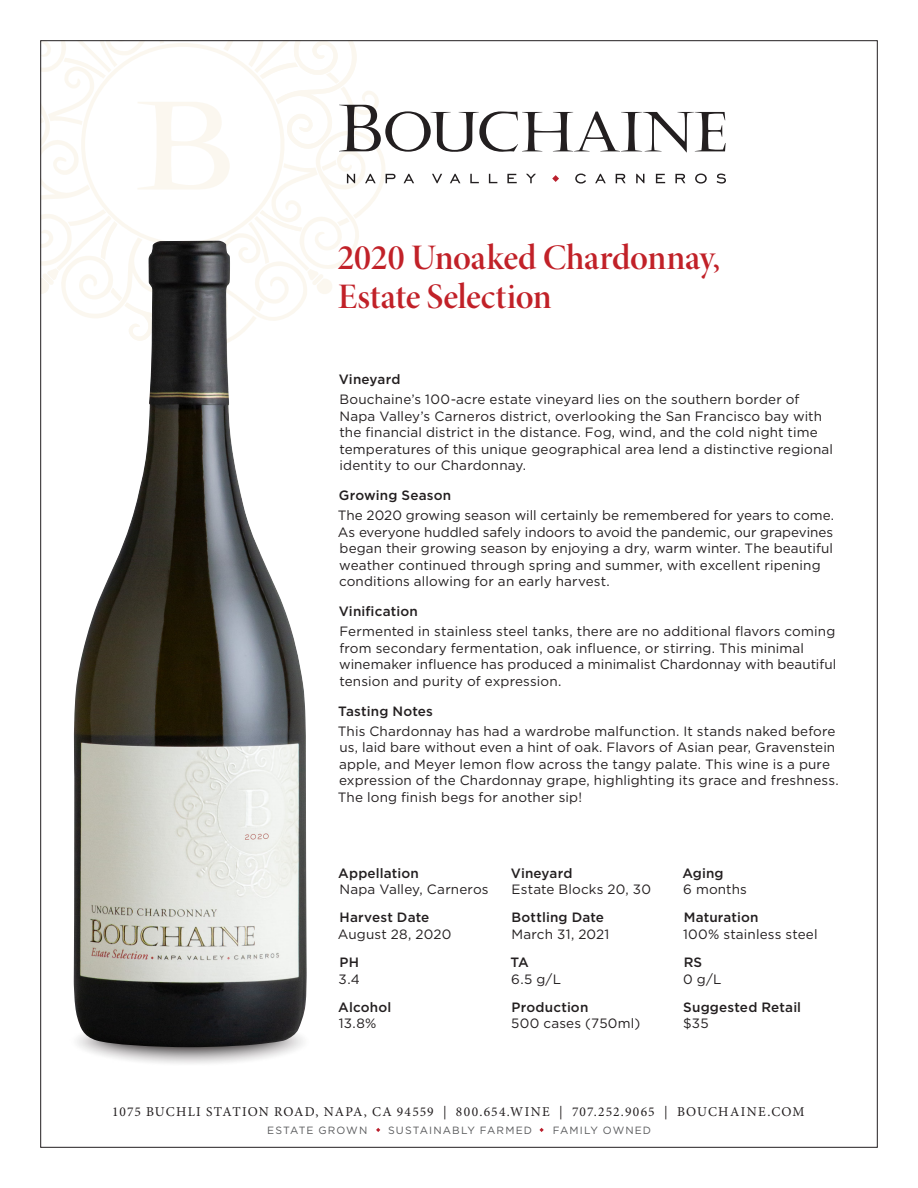
<style>
.page{position:relative;width:918px;height:1188px;background:#fff}
.page>*{position:absolute;margin:0;border:0;box-sizing:border-box;transform-origin:0 0}
.t1{font:36px/39px "Minion Pro Semibold Disp";letter-spacing:-.01em;color:#c12128}
.t2{font:13.5px/16.5px "Gotham";letter-spacing:.01em;color:#231f20}
.t3{font:500 13.5px "Gotham";letter-spacing:.01em;color:#231f20}
.t4{font:13.5px "Minion Pro";letter-spacing:.09em;color:#231f20}
.t5{font:10.5px "Gotham";letter-spacing:.105em;color:#58595b}
</style>
<div class="page">
<img style="left:81px;top:1047px;width:218px;height:17px">
<img style="left:74px;top:347px;width:233px;height:700px">
<svg style="left:42px;top:42px;width:684px;height:305px"></svg>
<svg style="left:376px;top:1128px;width:4px;height:4px"></svg>
<svg style="left:539px;top:1128px;width:5px;height:4px"></svg>
<h1 class="t1" style="left:337px;top:239px;width:385px">2020 Unoaked Chardonnay,<br>Estate Selection</h1>
<p class="t3" style="left:339px;top:371px;width:63px">Vineyard</p>
<p class="t2" style="left:339px;top:391px;width:495px">Bouchaine’s 100-acre estate vineyard lies on the southern border of Napa Valley’s Carneros district, overlooking the San Francisco bay with the financial district in the distance. Fog, wind, and the cold night time temperatures of this unique geographical area lend a distinctive regional identity to our Chardonnay.</p>
<p class="t3" style="left:339px;top:487px;width:114px">Growing Season</p>
<p class="t2" style="left:338px;top:507px;width:498px">The 2020 growing season will certainly be remembered for years to come.<br>As everyone huddled safely indoors to avoid the pandemic, our grapevines began their growing season by enjoying a dry, warm winter. The beautiful weather continued through spring and summer, with excellent ripening conditions allowing for an early harvest.</p>
<p class="t3" style="left:339px;top:603px;width:81px">Vinification</p>
<p class="t2" style="left:339px;top:623px;width:499px">Fermented in stainless steel tanks, there are no additional flavors coming from secondary fermentation, oak influence, or stirring. This minimal winemaker influence has produced a minimalist Chardonnay with beautiful tension and purity of expression.</p>
<p class="t3" style="left:338px;top:702px;width:96px">Tasting Notes</p>
<p class="t2" style="left:338px;top:722px;width:503px">This Chardonnay has had a wardrobe malfunction. It stands naked before us, laid bare without even a hint of oak. Flavors of Asian pear, Gravenstein apple, and Meyer lemon flow across the tangy palate. This wine is a pure expression of the Chardonnay grape, highlighting its grace and freshness.<br>The long finish begs for another sip!</p>
<p class="t3" style="left:338px;top:864px;width:82px">Appellation</p>
<p class="t2" style="left:339px;top:881px;width:151px">Napa Valley, Carneros</p>
<p class="t3" style="left:340px;top:909px;width:91px">Harvest Date</p>
<p class="t2" style="left:338px;top:926px;width:115px">August 28, 2020</p>
<p class="t3" style="left:340px;top:953px;width:21px">PH</p>
<p class="t2" style="left:339px;top:970px;width:23px">3.4</p>
<p class="t3" style="left:338px;top:998px;width:55px">Alcohol</p>
<p class="t2" style="left:339px;top:1015px;width:39px">13.8%</p>
<p class="t3" style="left:511px;top:864px;width:63px">Vineyard</p>
<p class="t2" style="left:512px;top:881px;width:141px">Estate Blocks 20, 30</p>
<p class="t3" style="left:512px;top:909px;width:94px">Bottling Date</p>
<p class="t2" style="left:512px;top:926px;width:99px">March 31, 2021</p>
<p class="t3" style="left:510px;top:953px;width:20px">TA</p>
<p class="t2" style="left:511px;top:970px;width:51px">6.5 g/L</p>
<p class="t3" style="left:512px;top:998px;width:78px">Production</p>
<p class="t2" style="left:511px;top:1015px;width:130px">500 cases (750ml)</p>
<p class="t3" style="left:682px;top:864px;width:43px">Aging</p>
<p class="t2" style="left:683px;top:881px;width:65px">6 months</p>
<p class="t3" style="left:684px;top:909px;width:76px">Maturation</p>
<p class="t2" style="left:683px;top:926px;width:136px">100% stainless steel</p>
<p class="t3" style="left:684px;top:953px;width:20px">RS</p>
<p class="t2" style="left:683px;top:970px;width:40px">0 g/L</p>
<p class="t3" style="left:683px;top:998px;width:119px">Suggested Retail</p>
<p class="t2" style="left:683px;top:1015px;width:27px">$35</p>
<p class="t4" style="left:112px;top:1104px;width:694px">1075 BUCHLI STATION ROAD, NAPA, CA 94559 | 800.654.WINE | 707.252.9065 | BOUCHAINE.COM</p>
<p class="t5" style="left:267px;top:1124px;width:102px">ESTATE GROWN</p>
<p class="t5" style="left:388px;top:1124px;width:145px">SUSTAINABLY FARMED</p>
<p class="t5" style="left:553px;top:1124px;width:100px">FAMILY OWNED</p>
</div>
